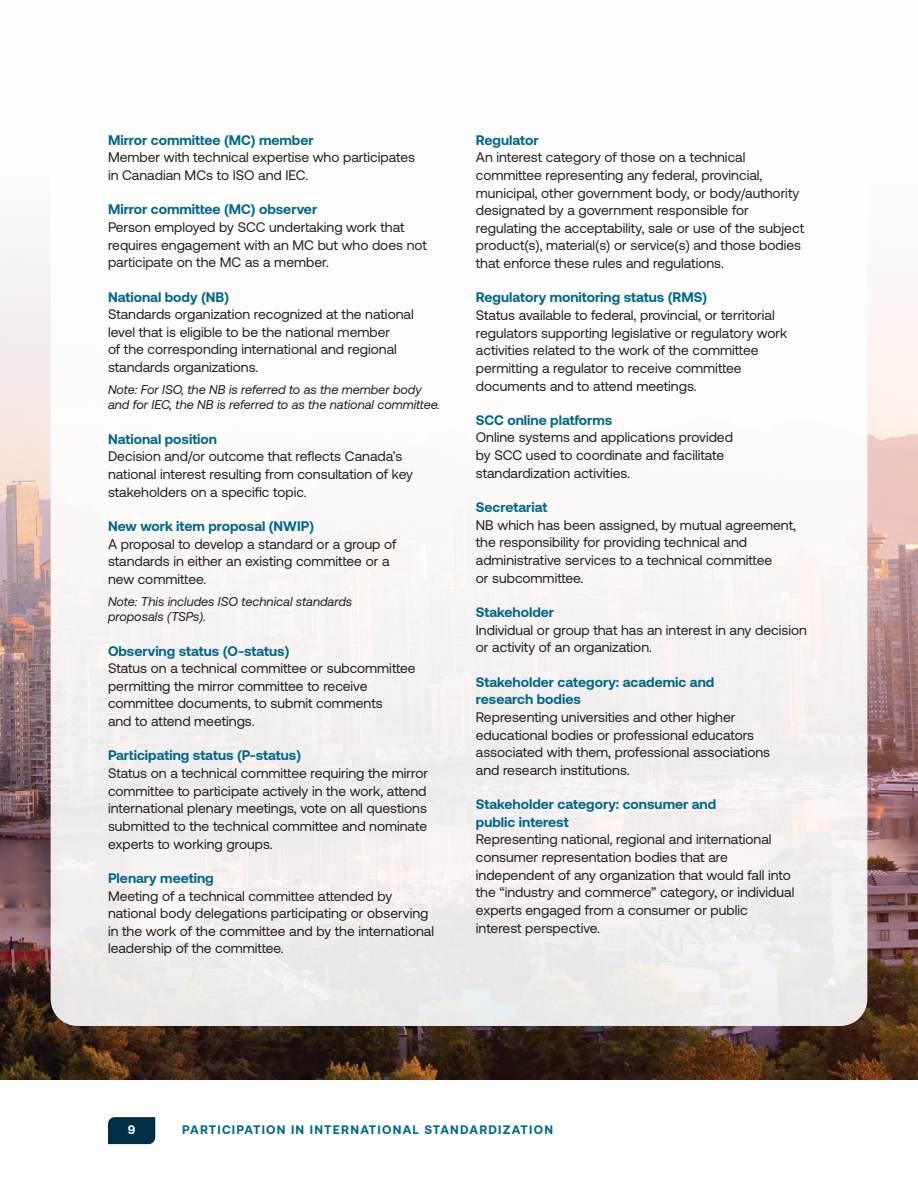
<style>
.page{position:relative;width:918px;height:1188px;background:#fff}
.page>*{position:absolute;margin:0;border:0;box-sizing:border-box;transform-origin:0 0}
.BODY{font:13.8px/17.7px "Aeonik";color:#231f20}
.DEF_heading{font:700 13.8px/17.7px "Aeonik";color:#00688c}
.NOTE{font:italic 12.75px/15.3px "Aeonik";color:#231f20}
.t1{font:700 12.3px "Aeonik";letter-spacing:.1em;color:#00688c}
.t2{font:700 12.3px "Aeonik";color:#fff}
</style>
<div class="page">
<svg style="left:108px;top:1117px;width:47px;height:27px"></svg>
<img style="left:0;top:241px;width:918px;height:839px">
<div style="left:51px;top:74px;width:816px;height:952px;background:linear-gradient(to bottom,#fff,#eeeaea);border-radius:27px"></div>
<p class="DEF_heading" style="left:108px;top:131px;width:207px">Mirror committee (MC) member</p>
<p class="BODY" style="left:108px;top:149px;width:309px">Member with technical expertise who participates in Canadian MCs to ISO and IEC.</p>
<p class="DEF_heading" style="left:108px;top:201px;width:211px">Mirror committee (MC) observer</p>
<p class="BODY" style="left:108px;top:218px;width:320px">Person employed by SCC undertaking work that requires engagement with an MC but who does not participate on the MC as a member.</p>
<p class="DEF_heading" style="left:108px;top:288px;width:123px">National body (NB)</p>
<p class="BODY" style="left:108px;top:306px;width:307px">Standards organization recognized at the national level that is eligible to be the national member<br>of the corresponding international and regional standards organizations.</p>
<p class="NOTE" style="left:108px;top:382px;width:334px">Note: For ISO, the NB is referred to as the member body and for IEC, the NB is referred to as the national committee.</p>
<p class="DEF_heading" style="left:108px;top:430px;width:111px">National position</p>
<p class="BODY" style="left:108px;top:448px;width:307px">Decision and/or outcome that reflects Canada’s national interest resulting from consultation of key stakeholders on a specific topic.</p>
<p class="DEF_heading" style="left:108px;top:517px;width:208px">New work item proposal (NWIP)</p>
<p class="BODY" style="left:108px;top:535px;width:290px">A proposal to develop a standard or a group of standards in either an existing committee or a new committee.</p>
<p class="NOTE" style="left:108px;top:594px;width:246px">Note: This includes ISO technical standards proposals (TSPs).</p>
<p class="DEF_heading" style="left:108px;top:642px;width:183px">Observing status (O-status)</p>
<p class="BODY" style="left:108px;top:660px;width:309px">Status on a technical committee or subcommittee permitting the mirror committee to receive committee documents, to submit comments<br>and to attend meetings.</p>
<p class="DEF_heading" style="left:108px;top:747px;width:195px">Participating status (P-status)</p>
<p class="BODY" style="left:108px;top:765px;width:322px">Status on a technical committee requiring the mirror committee to participate actively in the work, attend international plenary meetings, vote on all questions submitted to the technical committee and nominate experts to working groups.</p>
<p class="DEF_heading" style="left:108px;top:869px;width:107px">Plenary meeting</p>
<p class="BODY" style="left:108px;top:887px;width:328px">Meeting of a technical committee attended by national body delegations participating or observing in the work of the committee and by the international leadership of the committee.</p>
<p class="DEF_heading" style="left:476px;top:131px;width:64px">Regulator</p>
<p class="BODY" style="left:476px;top:149px;width:329px">An interest category of those on a technical committee representing any federal, provincial, municipal, other government body, or body/authority designated by a government responsible for regulating the acceptability, sale or use of the subject product(s), material(s) or service(s) and those bodies that enforce these rules and regulations.</p>
<p class="DEF_heading" style="left:476px;top:289px;width:233px">Regulatory monitoring status (RMS)</p>
<p class="BODY" style="left:476px;top:306px;width:313px">Status available to federal, provincial, or territorial regulators supporting legislative or regulatory work activities related to the work of the committee permitting a regulator to receive committee documents and to attend meetings.</p>
<p class="DEF_heading" style="left:476px;top:411px;width:138px">SCC online platforms</p>
<p class="BODY" style="left:476px;top:429px;width:259px">Online systems and applications provided by SCC used to coordinate and facilitate standardization activities.</p>
<p class="DEF_heading" style="left:476px;top:498px;width:73px">Secretariat</p>
<p class="BODY" style="left:476px;top:516px;width:322px">NB which has been assigned, by mutual agreement, the responsibility for providing technical and administrative services to a technical committee<br>or subcommittee.</p>
<p class="DEF_heading" style="left:476px;top:603px;width:80px">Stakeholder</p>
<p class="BODY" style="left:476px;top:621px;width:333px">Individual or group that has an interest in any decision or activity of an organization.</p>
<p class="DEF_heading" style="left:476px;top:673px;width:240px">Stakeholder category: academic and research bodies</p>
<p class="BODY" style="left:476px;top:708px;width:296px">Representing universities and other higher educational bodies or professional educators associated with them, professional associations and research institutions.</p>
<p class="DEF_heading" style="left:476px;top:795px;width:242px">Stakeholder category: consumer and public interest</p>
<p class="BODY" style="left:476px;top:831px;width:320px">Representing national, regional and international consumer representation bodies that are independent of any organization that would fall into the “industry and commerce” category, or individual experts engaged from a consumer or public interest perspective.</p>
<p class="t2" style="left:128px;top:1123px;width:9px">9</p>
<p class="t1" style="left:182px;top:1123px;width:372px">PARTICIPATION IN INTERNATIONAL STANDARDIZATION</p>
</div>
